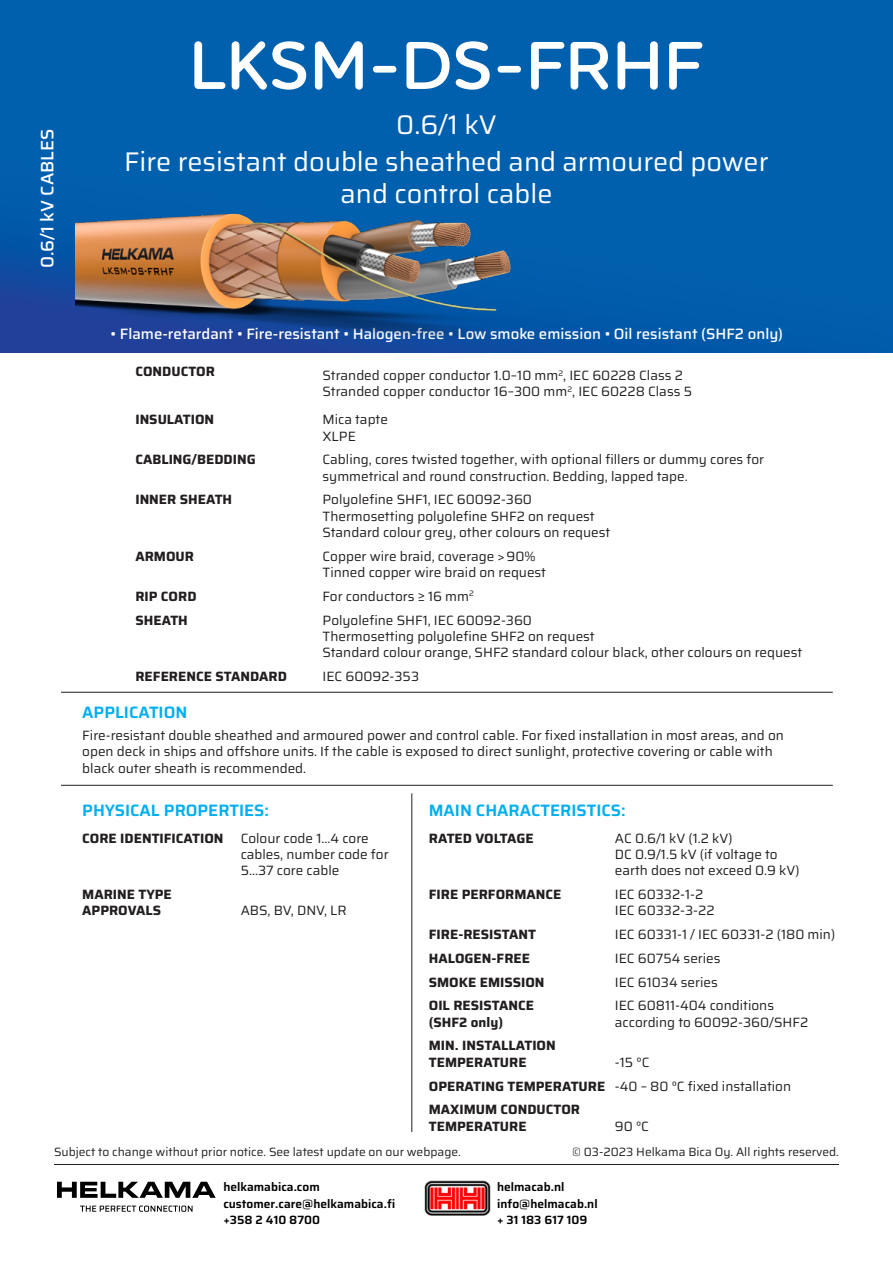
<style>
.page{position:relative;width:893px;height:1263px;background:#fff}
.page>*{position:absolute;margin:0;border:0;box-sizing:border-box;transform-origin:0 0}
.t1{font:600 69px "Houschka Rounded";letter-spacing:.015em;color:#fff}
.t2{font:27px/36.6px "Saira";color:#fff;text-align:center}
.t3{font:500 18px "Saira";color:#fff}
.t4{font:600 16.5px "Saira";color:#00aeef}
.t5{font:500 15px "Saira";color:#fff}
.t6{font:13.5px/16.2px "Saira";color:#231f20}
.t7{font:700 13.5px/16.2px "Saira";color:#231f20}
.t8{font:12px "Saira";color:#231f20}
.t9{font:600 12px/16.5px "Saira";color:#000}
.s1{font-weight:400}
</style>
<div class="page">
<hr style="left:54px;top:1164px;width:785px;height:1px;background:#231f20">
<div style="left:0;top:0;width:893px;height:353px;background:#0160ae"></div>
<img style="left:75px;top:213px;width:445px;height:133px">
<hr style="left:61px;top:692px;width:772px;height:1px;background:#231f20">
<hr style="left:61px;top:785px;width:772px;height:1px;background:#231f20">
<hr style="left:411px;top:793px;width:1px;height:339px;background:#231f20">
<svg style="left:57px;top:1182px;width:159px;height:16px"></svg>
<svg style="left:80px;top:1205px;width:113px;height:7px"></svg>
<img style="left:424px;top:1180px;width:67px;height:35px">
<h3 class="t3" style="left:33px;top:268px;width:141px;rotate:-90deg">0.6/1 kV CABLES</h3>
<h1 class="t1" style="left:189px;top:21px;width:515px">LKSM-DS-FRHF</h1>
<h2 class="t2" style="left:124px;top:105px;width:646px">0.6/1 kV<br>Fire resistant double sheathed and armoured power</h2>
<h2 class="t2" style="left:340px;top:174px;width:214px">and control cable</h2>
<p class="t5" style="left:111px;top:321px;width:674px">• Flame-retardant • Fire-resistant • Halogen-free • Low smoke emission • Oil resistant (SHF2 only)</p>
<p class="t7" style="left:135px;top:363px;width:81px">CONDUCTOR</p>
<p class="t6" style="left:322px;top:367px;width:371px">Stranded copper conductor 1.0–10 mm<sup>2</sup>, IEC 60228 Class 2<br>Stranded copper conductor 16–300 mm<sup>2</sup>, IEC 60228 Class 5</p>
<p class="t7" style="left:135px;top:411px;width:80px">INSULATION</p>
<p class="t6" style="left:322px;top:411px;width:67px">Mica tapte<br>XLPE</p>
<p class="t7" style="left:135px;top:451px;width:122px">CABLING/BEDDING</p>
<p class="t6" style="left:322px;top:451px;width:443px">Cabling, cores twisted together, with optional fillers or dummy cores for symmetrical and round construction. Bedding, lapped tape.</p>
<p class="t7" style="left:135px;top:491px;width:98px">INNER SHEATH</p>
<p class="t6" style="left:322px;top:491px;width:289px">Polyolefine SHF1, IEC 60092-360<br>Thermosetting polyolefine SHF2 on request<br>Standard colour grey, other colours on request</p>
<p class="t7" style="left:135px;top:547px;width:60px">ARMOUR</p>
<p class="t6" style="left:322px;top:547px;width:225px">Copper wire braid, coverage &gt;90%<br>Tinned copper wire braid on request</p>
<p class="t7" style="left:135px;top:587px;width:63px">RIP CORD</p>
<p class="t6" style="left:322px;top:587px;width:153px">For conductors ≥ 16 mm<sup>2</sup></p>
<p class="t7" style="left:135px;top:611px;width:54px">SHEATH</p>
<p class="t6" style="left:322px;top:611px;width:481px">Polyolefine SHF1, IEC 60092-360<br>Thermosetting polyolefine SHF2 on request<br>Standard colour orange, SHF2 standard colour black, other colours on request</p>
<p class="t7" style="left:135px;top:668px;width:153px">REFERENCE STANDARD</p>
<p class="t6" style="left:322px;top:667px;width:98px">IEC 60092-353</p>
<p class="t4" style="left:82px;top:699px;width:106px">APPLICATION</p>
<p class="t6" style="left:82px;top:727px;width:703px">Fire-resistant double sheathed and armoured power and control cable. For fixed installation in most areas, and on open deck in ships and offshore units. If the cable is exposed to direct sunlight, protective covering or cable with black outer sheath is recommended.</p>
<p class="t4" style="left:82px;top:797px;width:188px">PHYSICAL PROPERTIES:</p>
<p class="t7" style="left:82px;top:829px;width:143px">CORE IDENTIFICATION</p>
<p class="t6" style="left:241px;top:829px;width:149px">Colour code 1...4 core cables, number code for<br>5...37 core cable</p>
<p class="t7" style="left:82px;top:886px;width:91px">MARINE TYPE<br>APPROVALS</p>
<p class="t6" style="left:241px;top:902px;width:108px">ABS, BV, DNV, LR</p>
<p class="t4" style="left:429px;top:797px;width:198px">MAIN CHARACTERISTICS:</p>
<p class="t7" style="left:429px;top:829px;width:106px">RATED VOLTAGE</p>
<p class="t6" style="left:615px;top:829px;width:186px">AC 0.6/1 kV (1.2 kV)<br>DC 0.9/1.5 kV (if voltage to earth does not exceed 0.9 kV)</p>
<p class="t7" style="left:429px;top:886px;width:134px">FIRE PERFORMANCE</p>
<p class="t6" style="left:615px;top:886px;width:101px">IEC 60332-1-2<br>IEC 60332-3-22</p>
<p class="t7" style="left:429px;top:926px;width:109px">FIRE-RESISTANT</p>
<p class="t6" style="left:615px;top:926px;width:222px">IEC 60331-1 / IEC 60331-2 (180 min)</p>
<p class="t7" style="left:429px;top:950px;width:103px">HALOGEN-FREE</p>
<p class="t6" style="left:615px;top:949px;width:107px">IEC 60754 series</p>
<p class="t7" style="left:429px;top:973px;width:117px">SMOKE EMISSION</p>
<p class="t6" style="left:615px;top:973px;width:104px">IEC 61034 series</p>
<p class="t7" style="left:429px;top:997px;width:107px">OIL RESISTANCE (SHF2 only)</p>
<p class="t6" style="left:615px;top:997px;width:195px">IEC 60811-404 conditions according to 60092-360/SHF2</p>
<p class="t7" style="left:429px;top:1037px;width:128px">MIN. INSTALLATION<br>TEMPERATURE</p>
<p class="t7" style="left:429px;top:1050px;width:364px;line-height:23.9px;text-indent:186px"><span class="s1">-15 °C<br></span>OPERATING TEMPERATURE <span class="s1">-40 – 80 °C fixed installation<br></span>MAXIMUM CONDUCTOR</p>
<p class="t7" style="left:429px;top:1117px;width:99px">TEMPERATURE</p>
<p class="t6" style="left:615px;top:1117px;width:36px">90 °C</p>
<p class="t8" style="left:54px;top:1142px;width:408px">Subject to change without prior notice. See latest update on our webpage.</p>
<p class="t8" style="left:572px;top:1142px;width:268px">© 03-2023 Helkama Bica Oy. All rights reserved.</p>
<p class="t9" style="left:223px;top:1178px;width:173px">helkamabica.com customer.care@helkamabica.fi +358 2 410 8700</p>
<p class="t9" style="left:497px;top:1178px;width:102px">helmacab.nl info@helmacab.nl + 31 183 617 109</p>
</div>
